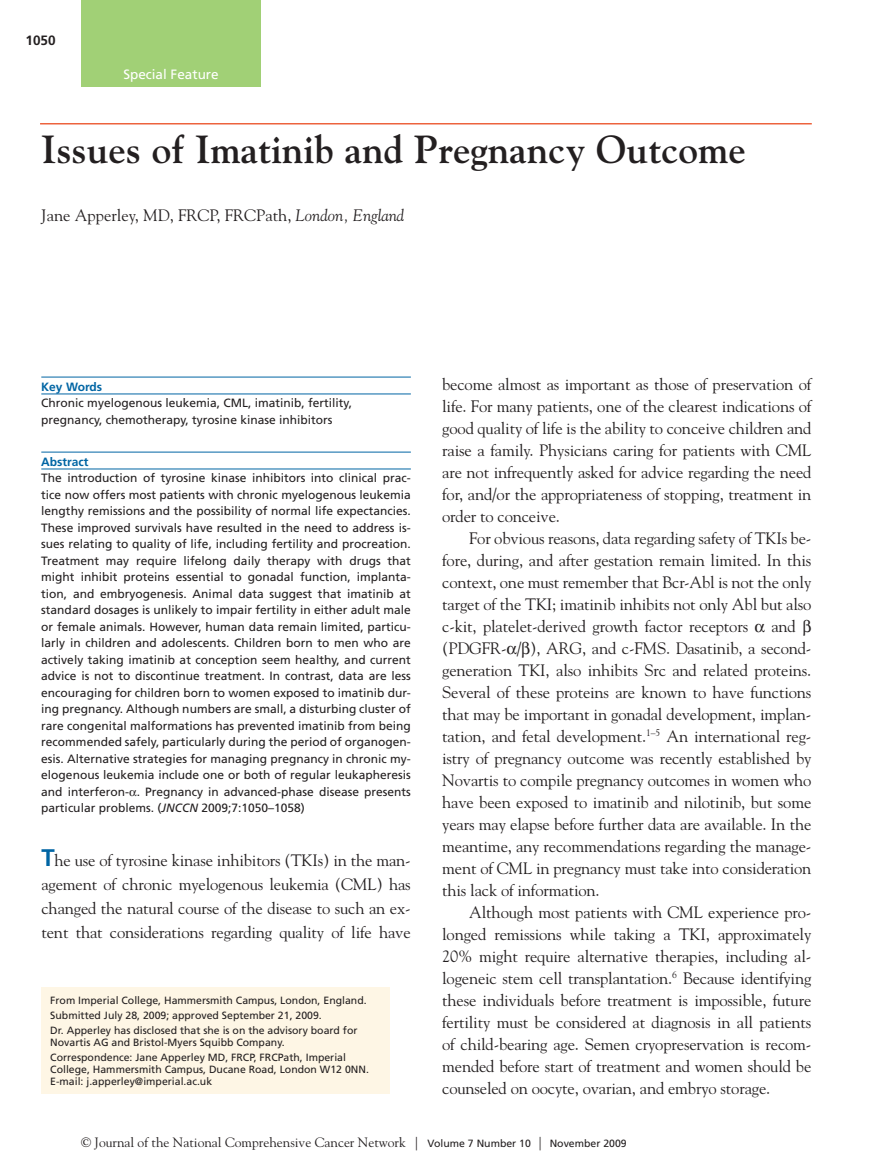
<style>
.page{position:relative;width:878px;height:1175px;background:#fff}
.page>*{position:absolute;margin:0;border:0;box-sizing:border-box;transform-origin:0 0}
.OAT{font:700 39px "Goudy Std";color:#231f20}
.TXT{font:16.5px/22px "Goudy Std";letter-spacing:-.01em;color:#231f20;text-align:justify}
.TXT__opening_para{font:16.5px/22px "Goudy Std";letter-spacing:-.01em;color:#231f20;text-align:justify}
.OAA{font:16.5px "Goudy Std";color:#231f20}
.t1{font:13.5px "Goudy Std";color:#231f20}
.t2{font:13.5px "Frutiger LT Std";color:#fff}
.t3{font:700 13.5px "Frutiger LT Std";color:#231f20}
.ABS{font:12px/16.5px "Frutiger LT Std";color:#231f20;text-align:justify}
.KW{font:12px/16.5px "Frutiger LT Std";color:#231f20}
.KW_Header{font:700 12px "Frutiger LT Std";color:#0065a4}
.ABS_Header{font:700 12px "Frutiger LT Std";color:#0065a4}
.OFN4{font:10.5px/12px "Frutiger LT Std";color:#231f20}
.OFN3{font:10.5px/12px "Frutiger LT Std";color:#231f20}
.OFN1{font:10.5px "Frutiger LT Std";color:#231f20}
.OFN2{font:10.5px "Frutiger LT Std";color:#231f20}
.s1{font-style:italic}
.s2{font-family:"Frutiger LT Std";font-weight:700;font-size:24px;color:#0065a4}
.s3{font-family:"Frutiger LT Std";font-size:10.5px}
</style>
<div class="page">
<div style="left:81px;top:0;width:179px;height:87px;background:#a1d076"></div>
<hr style="left:40px;top:123px;width:771px;height:1px;background:#ed633e">
<hr style="left:41px;top:377px;width:370px;height:1px;background:#0065a4">
<hr style="left:41px;top:394px;width:370px;height:1px;background:#0065a4">
<hr style="left:41px;top:452px;width:370px;height:1px;background:#0065a4">
<hr style="left:41px;top:469px;width:370px;height:1px;background:#0065a4">
<div style="left:41px;top:987px;width:348px;height:107px;background:#fef6e5"></div>
<p class="t3" style="left:26px;top:32px;width:32px">1050</p>
<p class="t2" style="left:123px;top:66px;width:97px">Special Feature</p>
<p class="OAT" style="left:41px;top:126px;width:706px">Issues of Imatinib and Pregnancy Outcome</p>
<p class="OAA" style="left:41px;top:205px;width:364px">Jane Apperley, MD, FRCP, FRCPath, <span class="s1">London, England</span></p>
<p class="KW_Header" style="left:41px;top:379px;width:62px">Key Words</p>
<p class="KW" style="left:41px;top:395px;width:312px">Chronic myelogenous leukemia, CML, imatinib, fertility, pregnancy, chemotherapy, tyrosine kinase inhibitors</p>
<p class="ABS_Header" style="left:41px;top:454px;width:49px">Abstract</p>
<p class="ABS" style="left:41px;top:470px;width:371px">The introduction of tyrosine kinase inhibitors into clinical prac&shy;tice now offers most patients with chronic myelogenous leukemia lengthy remissions and the possibility of normal life expectancies.<br>These improved survivals have resulted in the need to address is&shy;sues relating to quality of life, including fertility and procreation.<br>Treatment may require lifelong daily therapy with drugs that might inhibit proteins essential to gonadal function, implanta&shy;tion, and embryogenesis. Animal data suggest that imatinib at standard dosages is unlikely to impair fertility in either adult male or female animals. However, human data remain limited, particu&shy;larly in children and adolescents. Children born to men who are actively taking imatinib at conception seem healthy, and current advice is not to discontinue treatment. In contrast, data are less encouraging for children born to women exposed to imatinib dur&shy;ing pregnancy. Although numbers are small, a disturbing cluster of rare congenital malformations has prevented imatinib from being recommended safely, particularly during the period of organogen&shy;esis. Alternative strategies for managing pregnancy in chronic my&shy;elogenous leukemia include one or both of regular leukapheresis and interferon- . Pregnancy in advanced-phase disease presents particular problems. (<span class="s1">JNCCN</span> 2009;7:1050–1058)</p>
<p class="TXT__opening_para" style="left:41px;top:848px;width:371px;line-height:23.7px"><span class="s2">T</span>he use of tyrosine kinase inhibitors (TKIs) in the man&shy;agement of chronic myelogenous leukemia (CML) has changed the natural course of the disease to such an ex&shy;tent that considerations regarding quality of life have</p>
<p class="OFN1" style="left:50px;top:994px;width:318px">From Imperial College, Hammersmith Campus, London, England.</p>
<p class="OFN2" style="left:50px;top:1009px;width:273px">Submitted July 28, 2009; approved September 21, 2009.</p>
<p class="OFN3" style="left:50px;top:1024px;width:309px">Dr. Apperley has disclosed that she is on the advisory board for<br>Novartis AG and Bristol-Myers Squibb Company.</p>
<p class="OFN4" style="left:50px;top:1051px;width:320px">Correspondence: Jane Apperley MD, FRCP, FRCPath, Imperial<br>College, Hammersmith Campus, Ducane Road, London W12 0NN.<br>E-mail: j.apperley@imperial.ac.uk</p>
<p class="TXT__opening_para" style="left:442px;top:372px;width:371px">become almost as important as those of preservation of life. For many patients, one of the clearest indications of good quality of life is the ability to conceive children and raise a family. Physicians caring for patients with CML are not infrequently asked for advice regarding the need for, and/or the appropriateness of stopping, treatment in order to conceive.</p>
<p class="TXT" style="left:442px;top:526px;width:371px;text-indent:27px">For obvious reasons, data regarding safety of TKIs be&shy;fore, during, and after gestation remain limited. In this context, one must remember that Bcr-Abl is not the only target of the TKI; imatinib inhibits not only Abl but also c-kit, platelet-derived growth factor receptors</p>
<p class="TXT" style="left:442px;top:614px;width:371px;text-align:left;text-indent:329px">and (PDGFR- / ), ARG, and c-FMS. Dasatinib, a second&shy;generation TKI, also inhibits Src and related proteins.<br>Several of these proteins are known to have functions that may be important in gonadal development, implan&shy;tation, and fetal development.<sup>1–5</sup> An international reg&shy;istry of pregnancy outcome was recently established by Novartis to compile pregnancy outcomes in women who have been exposed to imatinib and nilotinib, but some years may elapse before further data are available. In the meantime, any recommendations regarding the manage&shy;ment of CML in pregnancy must take into consideration this lack of information.</p>
<p class="TXT" style="left:442px;top:901px;width:371px;text-indent:27px">Although most patients with CML experience pro&shy;longed remissions while taking a TKI, approximately 20% might require alternative therapies, including al&shy;logeneic stem cell transplantation.<sup>6</sup> Because identifying these individuals before treatment is impossible, future fertility must be considered at diagnosis in all patients of child-bearing age. Semen cryopreservation is recom&shy;mended before start of treatment and women should be counseled on oocyte, ovarian, and embryo storage.</p>
<p class="t1" style="left:81px;top:1134px;width:547px">© Journal of the National Comprehensive Cancer Network | <span class="s3">Volume 7 Number 10</span> | <span class="s3">November 2009</span></p>
</div>
